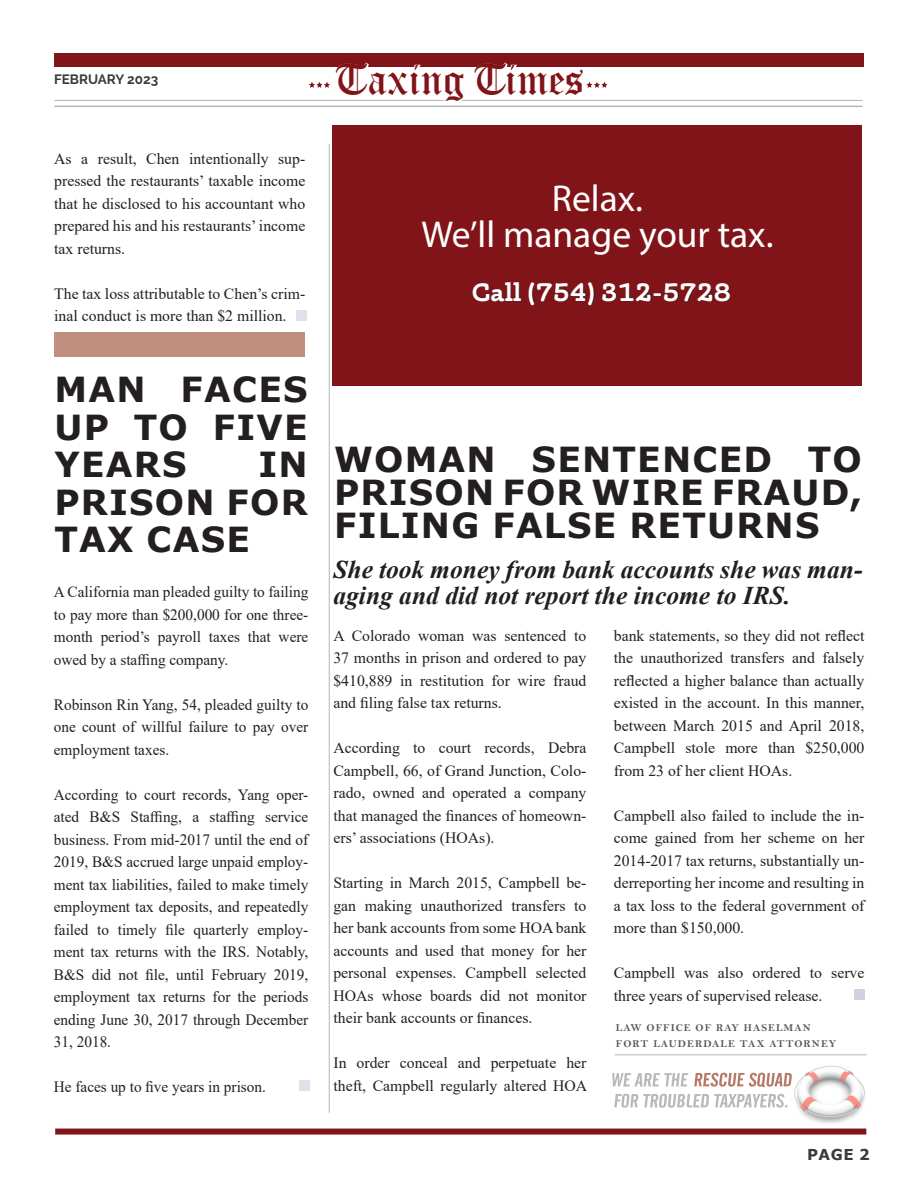
<style>
.page{position:relative;width:918px;height:1188px;background:#fff}
.page>*{position:absolute;margin:0;border:0;box-sizing:border-box;transform-origin:0 0}
.t1{font:42.45px "Old English Text";color:#811418}
.t2{font:37.5px/36px "Myriad Pro";color:#fff;text-align:center}
.t3{font:700 34.5px/37.5px "Verdana";letter-spacing:.035em;color:#231f20;text-align:justify}
.t4{font:italic 700 25.5px/25.5px "Times New Roman";color:#231f20}
.t5{font:700 25.5px "Phoreus Cherokee";letter-spacing:.02em;color:#fff}
.t6{font:15.75px/22.5px "Times New Roman";color:#231f20;text-align:justify}
.t7{font:700 15px "Verdana";color:#3b3b3a}
.t8{font:700 13.5px "Raleway";color:#3a3b39}
.t9{font:10.5px/16.2px "Bell MT Bold";letter-spacing:.1em;color:#57585a}
</style>
<div class="page">
<img style="left:779px;top:1065px;width:88px;height:66px">
<svg style="left:694px;top:1073px;width:98px;height:14px"></svg>
<svg style="left:612px;top:1073px;width:76px;height:14px"></svg>
<svg style="left:614px;top:1094px;width:173px;height:14px"></svg>
<hr style="left:615px;top:1054px;width:252px;height:1px;background:#b2b7ba">
<div style="left:333px;top:125px;width:529px;height:260px;background:#811418"></div>
<div style="left:55px;top:1129px;width:811px;height:6px;background:#811418"></div>
<hr style="left:329px;top:144px;width:1px;height:969px;background:#b2b7ba">
<hr style="left:54px;top:100px;width:808px;height:1px;background:#b5b5b5">
<hr style="left:54px;top:106px;width:808px;height:1px;background:#b2b7ba">
<div style="left:55px;top:54px;width:809px;height:13px;background:#811418"></div>
<svg style="left:309px;top:82px;width:21px;height:6px"></svg>
<svg style="left:586px;top:82px;width:21px;height:6px"></svg>
<div style="left:54px;top:333px;width:251px;height:24px;background:#c08f7f"></div>
<svg style="left:473px;top:289px;width:257px;height:17px"></svg>
<div style="left:296px;top:310px;width:10px;height:11px;background:#e0e2eb"></div>
<div style="left:300px;top:1080px;width:10px;height:11px;background:#e0e2eb"></div>
<div style="left:854px;top:989px;width:10px;height:11px;background:#d0d2e0"></div>
<p class="t8" style="left:54px;top:75px;width:106px">FEBRUARY 2023</p>
<p class="t6" style="left:54px;top:147px;width:253px">As a result, Chen intentionally sup&shy;pressed the restaurants’ taxable income that he disclosed to his accountant who prepared his and his restaurants’ income tax returns.</p>
<p class="t6" style="left:54px;top:282px;width:253px">The tax loss attributable to Chen’s crim&shy;inal conduct is more than $2 million.</p>
<h3 class="t3" style="left:54px;top:374px;width:255px">MAN FACES UP TO FIVE YEARS</h3>
<h3 class="t3" style="left:54px;top:449px;width:255px;text-indent:204px">IN PRISON FOR TAX CASE</h3>
<p class="t6" style="left:54px;top:580px;width:256px">A California man pleaded guilty to failing to pay more than $200,000 for one three&shy;month period’s payroll taxes that were owed by a staffing company.</p>
<p class="t6" style="left:54px;top:693px;width:256px">Robinson Rin Yang, 54, pleaded guilty to one count of willful failure to pay over employment taxes.</p>
<p class="t6" style="left:54px;top:783px;width:256px">According to court records, Yang oper&shy;ated B&amp;S Staffing, a staffing service business. From mid-2017 until the end of 2019, B&amp;S accrued large unpaid employ&shy;ment tax liabilities, failed to make timely employment tax deposits, and repeatedly failed to timely file quarterly employ&shy;ment tax returns with the IRS. Notably, B&amp;S did not file, until February 2019, employment tax returns for the periods ending June 30, 2017 through December 31, 2018.</p>
<p class="t6" style="left:54px;top:1075px;width:214px">He faces up to five years in prison.</p>
<h1 class="t1" style="left:334px;top:64px;width:251px">Taxing Times</h1>
<h2 class="t2" style="left:421px;top:184px;width:354px">Relax.<br>We’ll manage your tax.</h2>
<h3 class="t5" style="left:472px;top:282px;width:260px">Call (754) 312-5728</h3>
<h3 class="t3" style="left:334px;top:446px;width:530px;line-height:33px">WOMAN SENTENCED TO PRISON FOR WIRE FRAUD, FILING FALSE RETURNS</h3>
<h3 class="t4" style="left:333px;top:559px;width:531px">She took money from bank accounts she was man&shy;aging and did not report the income to IRS.</h3>
<p class="t6" style="left:333px;top:624px;width:255px">A Colorado woman was sentenced to 37 months in prison and ordered to pay $410,889 in restitution for wire fraud and filing false tax returns.</p>
<p class="t6" style="left:333px;top:736px;width:255px">According to court records, Debra Campbell, 66, of Grand Junction, Colo&shy;rado, owned and operated a company that managed the finances of homeown&shy;ers’ associations (HOAs).</p>
<p class="t6" style="left:333px;top:871px;width:255px">Starting in March 2015, Campbell be&shy;gan making unauthorized transfers to her bank accounts from some HOA bank accounts and used that money for her personal expenses. Campbell selected HOAs whose boards did not monitor their bank accounts or finances.</p>
<p class="t6" style="left:333px;top:1051px;width:255px">In order conceal and perpetuate her theft, Campbell regularly altered HOA</p>
<p class="t6" style="left:614px;top:624px;width:252px">bank statements, so they did not reflect the unauthorized transfers and falsely reflected a higher balance than actually existed in the account. In this manner, between March 2015 and April 2018, Campbell stole more than $250,000 from 23 of her client HOAs.</p>
<p class="t6" style="left:614px;top:804px;width:252px">Campbell also failed to include the in&shy;come gained from her scheme on her 2014-2017 tax returns, substantially un&shy;derreporting her income and resulting in a tax loss to the federal government of more than $150,000.</p>
<p class="t6" style="left:614px;top:961px;width:252px">Campbell was also ordered to serve three years of supervised release.</p>
<p class="t9" style="left:616px;top:1019px;width:222px">LAW OFFICE OF RAY HASELMAN<br>FORT LAUDERDALE TAX ATTORNEY</p>
<p class="t7" style="left:807px;top:1148px;width:64px">PAGE 2</p>
</div>
